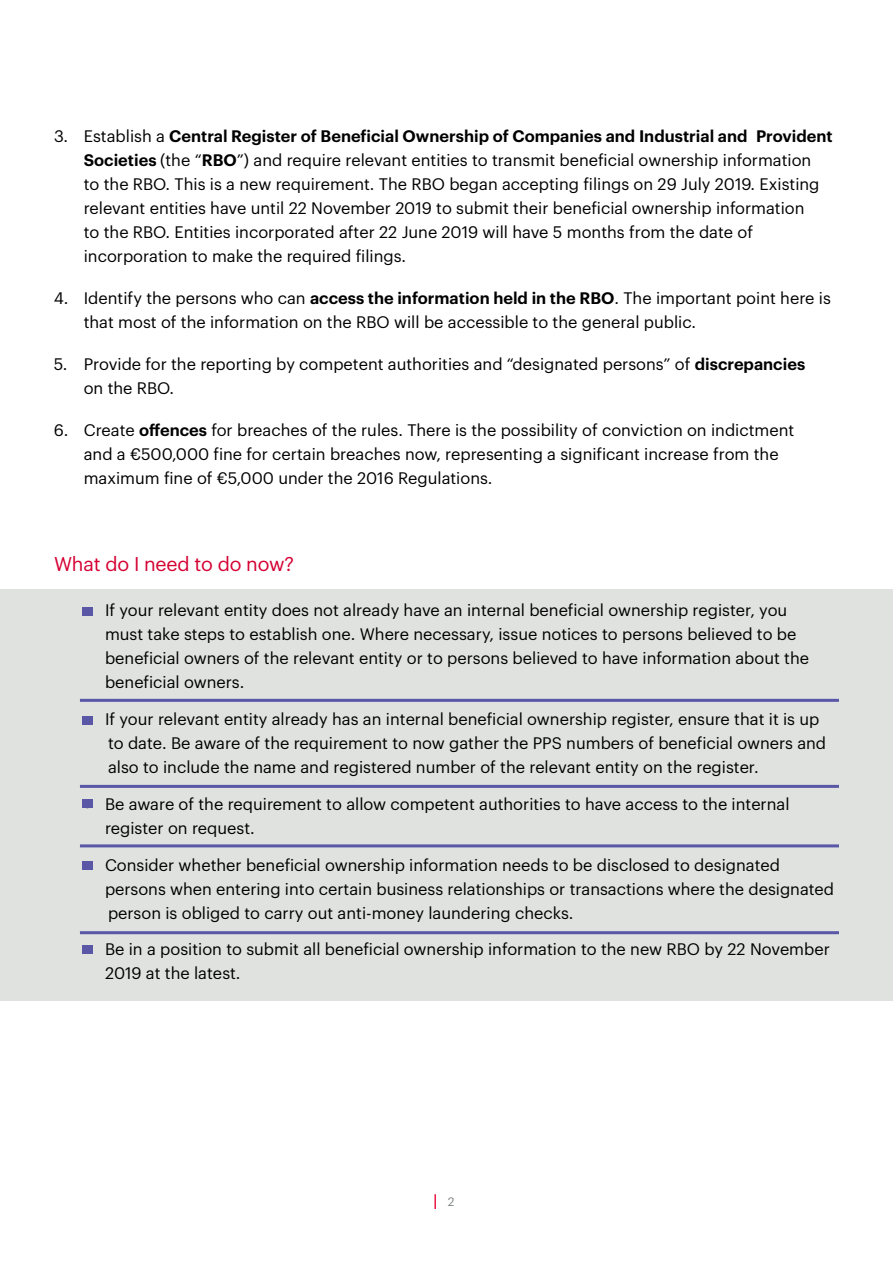
<style>
.page{position:relative;width:893px;height:1263px;background:#fff}
.page>*{position:absolute;margin:0;border:0;box-sizing:border-box;transform-origin:0 0}
.t1{font:19.5px "Graphik";letter-spacing:-.01em;color:#d50032}
.t2{font:16.35px/24px "Graphik";color:#000}
.t3{font:12px "Graphik";color:#7c8180}
.s1{font-weight:600}
</style>
<div class="page">
<svg style="left:434px;top:1194px;width:2px;height:15px"></svg>
<div style="left:0;top:589px;width:893px;height:411px;background:#e0e2e0"></div>
<hr style="left:80px;top:699px;width:759px;height:3px;background:#5957a6">
<hr style="left:80px;top:785px;width:759px;height:3px;background:#5957a6">
<hr style="left:80px;top:844px;width:759px;height:3px;background:#5957a6">
<hr style="left:80px;top:931px;width:759px;height:3px;background:#5957a6">
<div style="left:82px;top:607px;width:11px;height:9px;background:#5957a6"></div>
<div style="left:82px;top:716px;width:11px;height:9px;background:#5957a6"></div>
<div style="left:82px;top:799px;width:11px;height:9px;background:#5957a6"></div>
<div style="left:82px;top:861px;width:11px;height:9px;background:#5957a6"></div>
<div style="left:82px;top:945px;width:11px;height:8px;background:#5957a6"></div>
<p class="t2" style="left:84px;top:122px;width:750px;text-indent:-30px">3. Establish a <span class="s1">Central Register of Beneficial Ownership of Companies and Industrial and Provident Societies</span> (the “<span class="s1">RBO</span>”) and require relevant entities to transmit beneficial ownership information<br>to the RBO. This is a new requirement. The RBO began accepting filings on 29 July 2019. Existing relevant entities have until 22 November 2019 to submit their beneficial ownership information<br>to the RBO. Entities incorporated after 22 June 2019 will have 5 months from the date of incorporation to make the required filings.</p>
<p class="t2" style="left:84px;top:284px;width:749px;text-indent:-30px">4. Identify the persons who can <span class="s1">access the information held in the RBO</span>. The important point here is that most of the information on the RBO will be accessible to the general public.</p>
<p class="t2" style="left:84px;top:350px;width:723px;text-indent:-30px">5. Provide for the reporting by competent authorities and “designated persons” of <span class="s1">discrepancies </span>on the RBO.</p>
<p class="t2" style="left:84px;top:416px;width:712px;text-indent:-30px">6. Create <span class="s1">offences</span> for breaches of the rules. There is the possibility of conviction on indictment and a €500,000 fine for certain breaches now, representing a significant increase from the maximum fine of €5,000 under the 2016 Regulations.</p>
<p class="t1" style="left:54px;top:549px;width:241px">What do I need to do now?</p>
<p class="t2" style="left:105px;top:597px;width:706px;text-indent:-21px">• If your relevant entity does not already have an internal beneficial ownership register, you must take steps to establish one. Where necessary, issue notices to persons believed to be beneficial owners of the relevant entity or to persons believed to have information about the beneficial owners.</p>
<p class="t2" style="left:108px;top:706px;width:720px;text-indent:-24px">• If your relevant entity already has an internal beneficial ownership register, ensure that it is up to date. Be aware of the requirement to now gather the PPS numbers of beneficial owners and also to include the name and registered number of the relevant entity on the register.</p>
<p class="t2" style="left:105px;top:790px;width:686px;text-indent:-21px">• Be aware of the requirement to allow competent authorities to have access to the internal register on request.</p>
<p class="t2" style="left:105px;top:851px;width:731px;text-indent:-21px">• Consider whether beneficial ownership information needs to be disclosed to designated persons when entering into certain business relationships or transactions where the designated person is obliged to carry out anti-money laundering checks.</p>
<p class="t2" style="left:105px;top:936px;width:726px;text-indent:-21px">• Be in a position to submit all beneficial ownership information to the new RBO by 22 November<br>2019 at the latest.</p>
<p class="t3" style="left:448px;top:1193px;width:8px">2</p>
</div>
